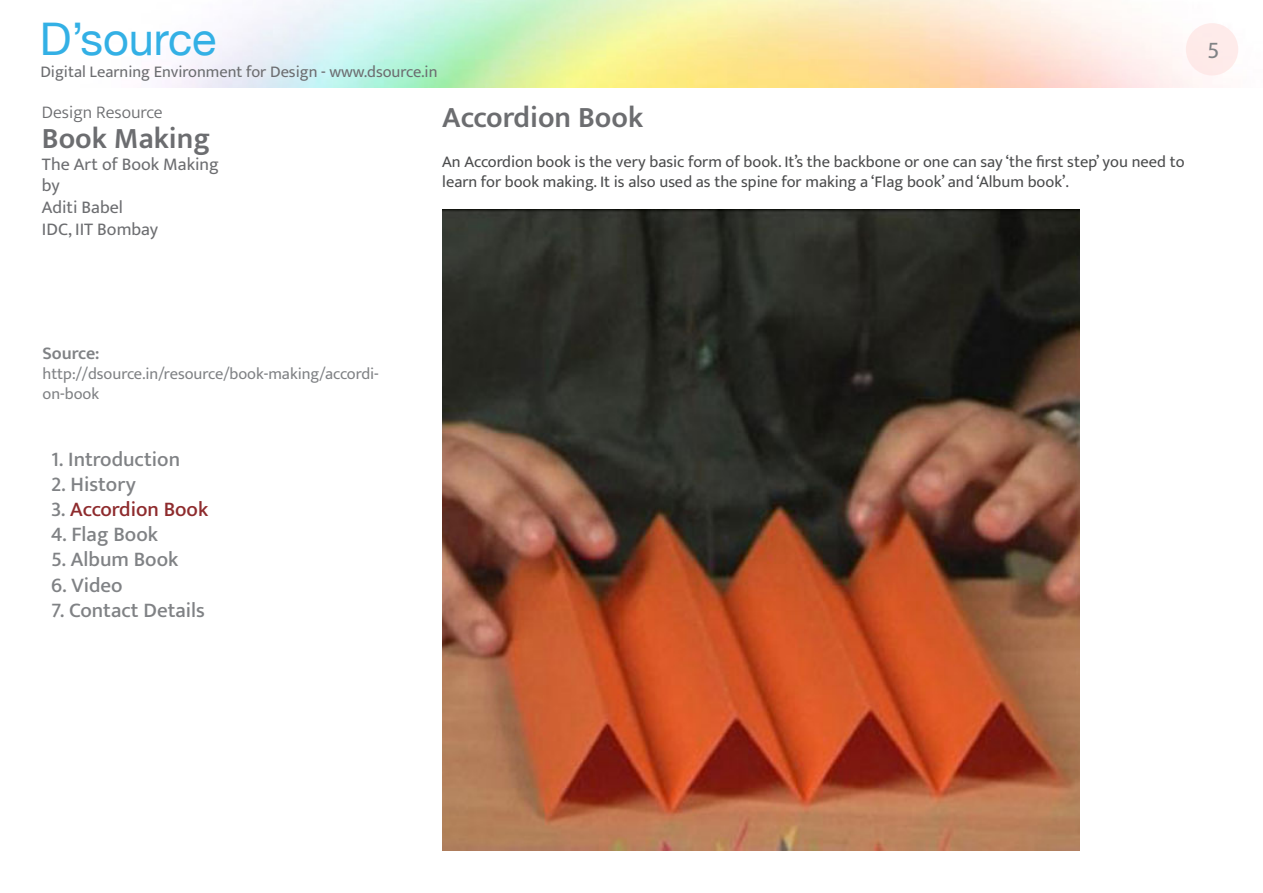
<style>
.page{position:relative;width:1263px;height:893px;background:#fff}
.page>*{position:absolute;margin:0;border:0;box-sizing:border-box;transform-origin:0 0}
.t1{font:45px "Helvetica Neue";color:#33b0e5}
.t2{font:600 30px "Ek Mukta";color:#6c6d70}
.t3{font:24px "Ek Mukta";color:#808285}
.t4{font:500 21px "Ek Mukta";color:#808285}
.t5{font:500 21px "Ek Mukta";color:#8e2b2d}
.t6{font:18px "Ek Mukta";color:#6c6d70}
.t7{font:300 18px "Ek Mukta";color:#6c6d70}
.t8{font:600 18px "Ek Mukta";color:#808285}
.t9{font:16.5px/19.8px "Ek Mukta";color:#4b4c4d}
.t10{font:16.5px/19.8px "Ek Mukta";color:#808285}
.t11{font:16.5px "Ek Mukta";color:#6c6d70}
.s1{color:#808285}
</style>
<div class="page">
<div style="left:1186px;top:23px;width:52px;height:52px;background:#feebea;border-radius:50%"></div>
<img style="left:442px;top:210px;width:637px;height:640px">
<h1 class="t1" style="left:40px;top:12px;width:178px">D’source</h1>
<p class="t11" style="left:40px;top:62px;width:399px">Digital Learning Environment for Design - www.dsource.in</p>
<p class="t7" style="left:42px;top:101px;width:122px">Design Resource</p>
<p class="t2" style="left:42px;top:120px;width:170px">Book Making</p>
<p class="t6" style="left:42px;top:153px;width:178px">The Art of Book Making</p>
<p class="t6" style="left:42px;top:175px;width:19px">by</p>
<p class="t6" style="left:42px;top:196px;width:82px">Aditi Babel</p>
<p class="t6" style="left:42px;top:218px;width:118px">IDC, IIT Bombay</p>
<p class="t2" style="left:442px;top:99px;width:202px">Accordion Book</p>
<p class="t9" style="left:442px;top:151px;width:744px">An Accordion book is the very basic form of book. It’s the backbone or one can say ‘the first step’ you need to learn for book making. It is also used as the spine for making a ‘Flag book’ and ‘Album book’.</p>
<h3 class="t3" style="left:1207px;top:35px;width:14px">5</h3>
<p class="t8" style="left:43px;top:343px;width:59px">Source:</p>
<p class="t10" style="left:43px;top:364px;width:338px">http://dsource.in/resource/book-making/accordi&shy;on-book</p>
<p class="t4" style="left:51px;top:446px;width:131px">1. Introduction</p>
<p class="t4" style="left:51px;top:471px;width:86px">2. History</p>
<p class="t5" style="left:51px;top:496px;width:159px"><span class="s1">3.</span> Accordion Book</p>
<p class="t4" style="left:51px;top:522px;width:108px">4. Flag Book</p>
<p class="t4" style="left:51px;top:547px;width:129px">5. Album Book</p>
<p class="t4" style="left:51px;top:572px;width:73px">6. Video</p>
<p class="t4" style="left:51px;top:597px;width:155px">7. Contact Details</p>
</div>
